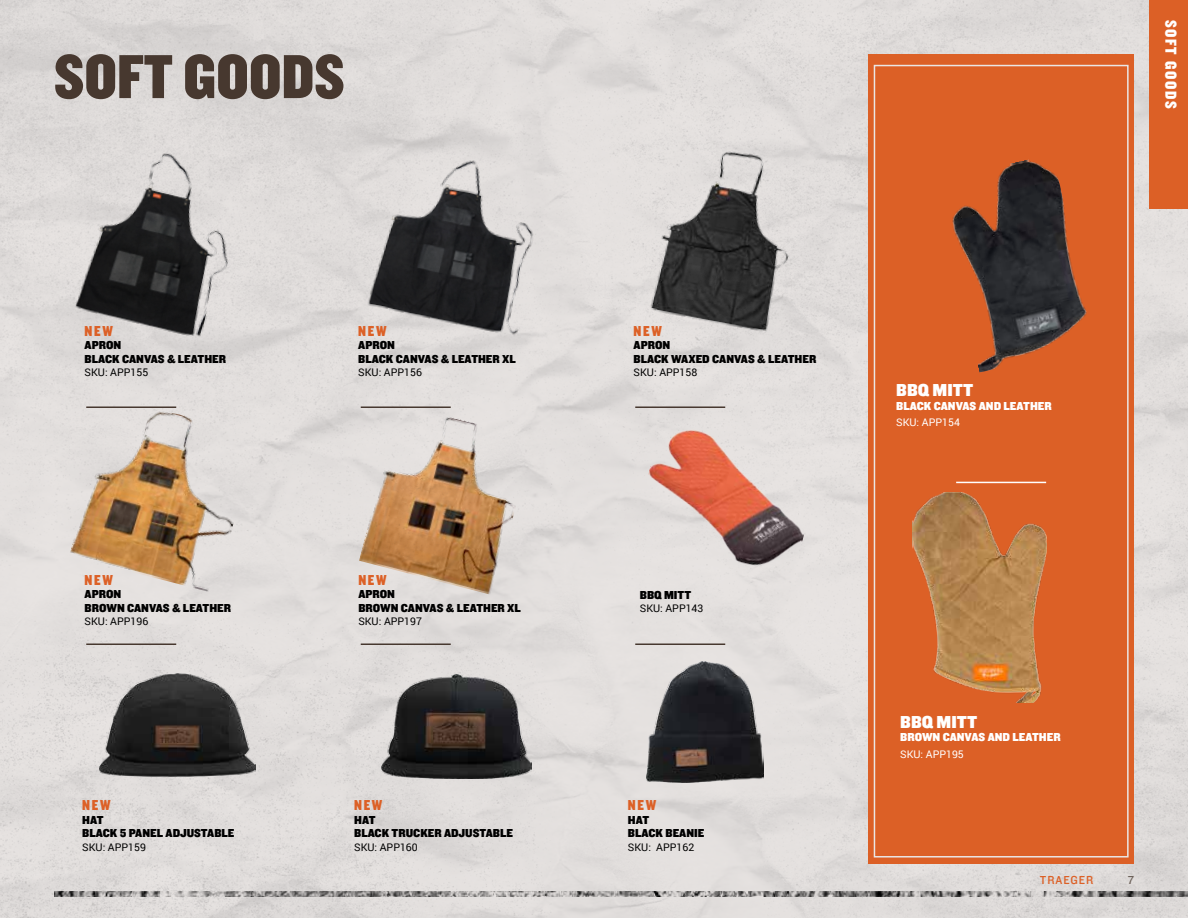
<style>
.page{position:relative;width:1188px;height:918px;background:#fff}
.page>*{position:absolute;margin:0;border:0;box-sizing:border-box;transform-origin:0 0}
.t1{font:64.5px "Knockout 70 Full Welterwt";color:#47382f}
.t2{font:18px "Knockout 71 Full Middlewt";color:#fff}
.t3{font:16.5px "Knockout 70 Full Welterwt";letter-spacing:.1em;color:#fff}
.t4{font:15px "Knockout 70 Full Welterwt";letter-spacing:.11em;color:#dc6026}
.t5{font:12px/13.5px "Knockout 71 Full Middlewt";color:#000}
.t6{font:12px "Knockout 71 Full Middlewt";color:#fff}
.t7{font:12px "Knockout 31 Junior Middlewt";letter-spacing:.08em;color:#dc6026}
.t8{font:12px "Knockout 31 Junior Middlewt";color:#6d625a}
.t9{font:10.5px "Roboto";color:#000}
.t10{font:10.5px "Roboto";color:#fff}
</style>
<div class="page">
<img style="left:0;top:0;width:1188px;height:918px">
<img style="left:54px;top:891px;width:1134px;height:6px">
<div style="left:868px;top:54px;width:266px;height:810px;background:#dc6026"></div>
<hr style="left:86px;top:406px;width:90px;height:2px;background:#47382f">
<hr style="left:361px;top:406px;width:90px;height:2px;background:#47382f">
<hr style="left:86px;top:644px;width:90px;height:1px;background:#47382f">
<hr style="left:361px;top:644px;width:90px;height:1px;background:#47382f">
<hr style="left:635px;top:644px;width:90px;height:1px;background:#47382f">
<hr style="left:956px;top:482px;width:90px;height:1px;background:#fff">
<div style="left:1149px;top:0;width:39px;height:208px;background:#dc6026"></div>
<div style="left:874px;top:65px;width:255px;height:793px;border:2px solid #eae6e4"></div>
<img style="left:646px;top:662px;width:118px;height:121px">
<img style="left:627px;top:398px;width:202px;height:202px">
<img style="left:952px;top:159px;width:135px;height:214px">
<img style="left:913px;top:492px;width:133px;height:211px">
<img style="left:99px;top:674px;width:157px;height:103px">
<img style="left:382px;top:674px;width:149px;height:105px">
<h1 class="t1" style="left:54px;top:35px;width:292px">SOFT GOODS</h1>
<p class="t4" style="left:85px;top:321px;width:30px">NEW</p>
<p class="t5" style="left:85px;top:338px;width:143px">APRON<br>BLACK CANVAS &amp; LEATHER</p>
<p class="t9" style="left:85px;top:365px;width:65px">SKU: APP155</p>
<p class="t4" style="left:85px;top:570px;width:30px">NEW</p>
<p class="t5" style="left:85px;top:587px;width:148px">APRON<br>BROWN CANVAS &amp; LEATHER</p>
<p class="t9" style="left:85px;top:614px;width:65px">SKU: APP196</p>
<p class="t4" style="left:82px;top:796px;width:30px">NEW</p>
<p class="t5" style="left:82px;top:813px;width:154px">HAT<br>BLACK 5 PANEL ADJUSTABLE</p>
<p class="t9" style="left:82px;top:840px;width:65px">SKU: APP159</p>
<p class="t4" style="left:358px;top:321px;width:30px">NEW</p>
<p class="t5" style="left:358px;top:338px;width:159px">APRON<br>BLACK CANVAS &amp; LEATHER XL</p>
<p class="t9" style="left:358px;top:365px;width:65px">SKU: APP156</p>
<p class="t4" style="left:358px;top:570px;width:30px">NEW</p>
<p class="t5" style="left:358px;top:587px;width:164px">APRON<br>BROWN CANVAS &amp; LEATHER XL</p>
<p class="t9" style="left:358px;top:614px;width:65px">SKU: APP197</p>
<p class="t4" style="left:354px;top:796px;width:30px">NEW</p>
<p class="t5" style="left:354px;top:813px;width:160px">HAT<br>BLACK TRUCKER ADJUSTABLE</p>
<p class="t9" style="left:354px;top:840px;width:65px">SKU: APP160</p>
<h3 class="t3" style="left:1182px;top:20px;width:91px;rotate:90deg">SOFT GOODS</h3>
<p class="t4" style="left:634px;top:321px;width:30px">NEW</p>
<p class="t5" style="left:634px;top:338px;width:184px">APRON<br>BLACK WAXED CANVAS &amp; LEATHER</p>
<p class="t9" style="left:634px;top:365px;width:65px">SKU: APP158</p>
<p class="t5" style="left:640px;top:588px;width:53px">BBQ MITT</p>
<p class="t9" style="left:640px;top:601px;width:65px">SKU: APP143</p>
<p class="t4" style="left:628px;top:796px;width:30px">NEW</p>
<p class="t5" style="left:628px;top:813px;width:78px">HAT<br>BLACK BEANIE</p>
<p class="t9" style="left:628px;top:840px;width:68px">SKU: APP162</p>
<h2 class="t2" style="left:896px;top:378px;width:79px">BBQ MITT</h2>
<p class="t6" style="left:896px;top:398px;width:157px">BLACK CANVAS AND LEATHER</p>
<p class="t10" style="left:896px;top:415px;width:65px">SKU: APP154</p>
<h2 class="t2" style="left:900px;top:710px;width:79px">BBQ MITT</h2>
<p class="t6" style="left:900px;top:729px;width:162px">BROWN CANVAS AND LEATHER</p>
<p class="t10" style="left:900px;top:747px;width:65px">SKU: APP195</p>
<p class="t7" style="left:1040px;top:872px;width:55px">TRAEGER</p>
<p class="t8" style="left:1128px;top:872px;width:8px">7</p>
</div>
